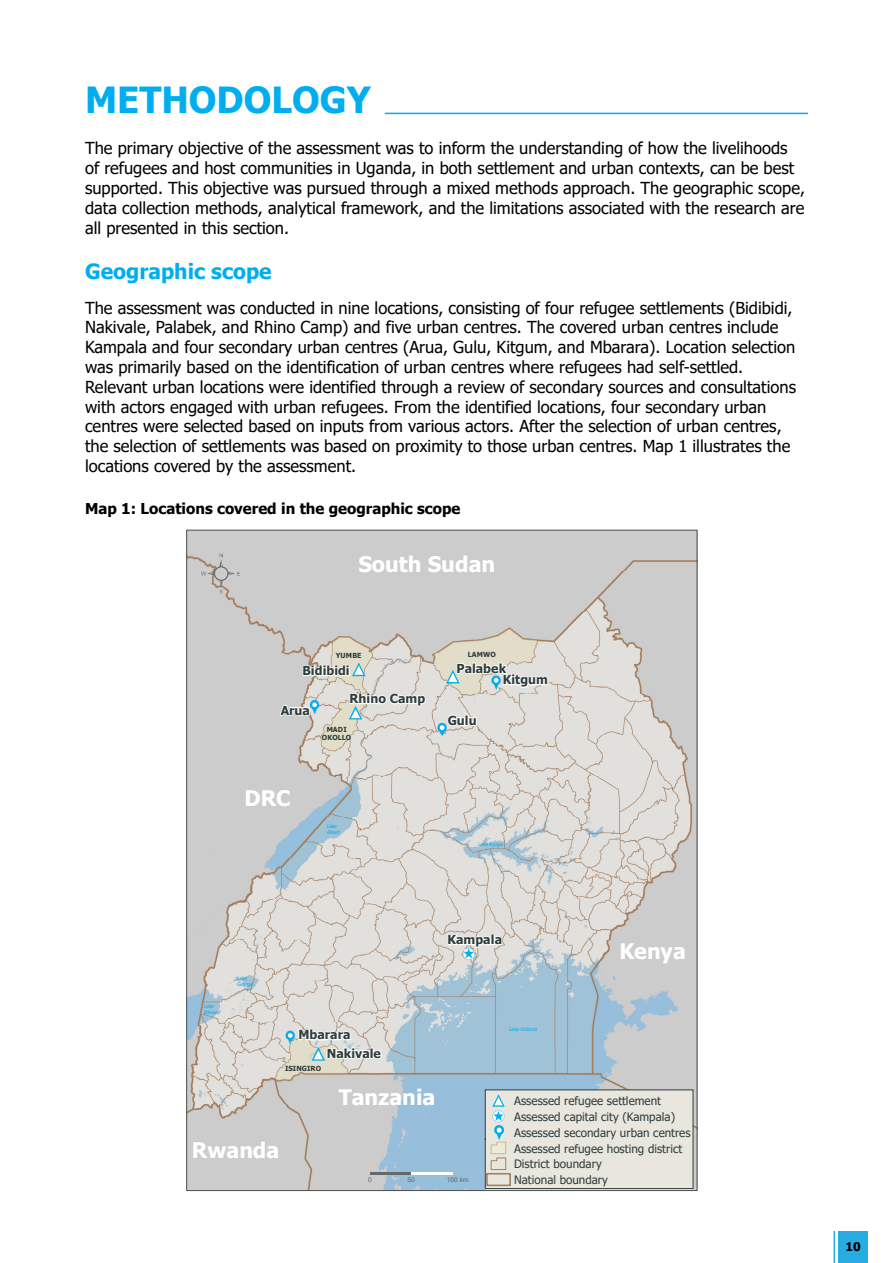
<style>
.page{position:relative;width:893px;height:1263px;background:#fff}
.page>*{position:absolute;margin:0;border:0;box-sizing:border-box;transform-origin:0 0}
.t1{font:700 36px "Tahoma";color:#00aeef}
.t2{font:700 21.45px "Tahoma";color:#fff}
.t3{font:700 21px "Tahoma";color:#00aeef}
.t4{font:16.5px/19.8px "Tahoma";color:#000}
.t5{font:700 15px "Tahoma";color:#000}
.t6{font:700 12.45px "Tahoma";letter-spacing:.005em;color:#303e3e}
.t7{font:700 12px "Tahoma";color:#000}
.t8{font:11.55px/15.8px "Tahoma";color:#303e3e}
.t9{font:700 7.05px/8.6px "Tahoma";letter-spacing:.005em;color:#303e3e;text-align:center}
.t10{font:6.6px "Arial";letter-spacing:-.01em;color:#686868}
.t11{font:italic 4.95px/6px "Tahoma";color:#00aeef}
</style>
<div class="page">
<div style="left:838px;top:1231px;width:30px;height:32px;background:#26abe2"></div>
<hr style="left:833px;top:1231px;width:2px;height:32px;background:#26abe2">
<img style="left:189px;top:532px;width:506px;height:657px">
<svg style="left:278px;top:702px;width:33px;height:15px"></svg>
<svg style="left:446px;top:714px;width:31px;height:13px"></svg>
<svg style="left:447px;top:933px;width:56px;height:16px"></svg>
<svg style="left:302px;top:663px;width:64px;height:15px"></svg>
<svg style="left:297px;top:1024px;width:85px;height:37px"></svg>
<svg style="left:349px;top:692px;width:78px;height:27px"></svg>
<svg style="left:446px;top:662px;width:103px;height:27px"></svg>
<svg style="left:201px;top:553px;width:39px;height:40px"></svg>
<hr style="left:370px;top:1172px;width:41px;height:3px;background:#686868">
<hr style="left:411px;top:1172px;width:41px;height:3px;background:#fff">
<div style="left:485px;top:1089px;width:208px;height:100px;background:#e9e6dd"></div>
<div style="left:486px;top:1173px;width:25px;height:13px;border:2px solid #a57f5d"></div>
<hr style="left:385px;top:113px;width:423px;height:1px;background:#00aeef">
<h1 class="t1" style="left:85px;top:74px;width:287px">METHODOLOGY</h1>
<p class="t4" style="left:85px;top:139px;width:721px">The primary objective of the assessment was to inform the understanding of how the livelihoods of refugees and host communities in Uganda, in both settlement and urban contexts, can be best supported. This objective was pursued through a mixed methods approach. The geographic scope, data collection methods, analytical framework, and the limitations associated with the research are all presented in this section.</p>
<p class="t3" style="left:85px;top:257px;width:188px">Geographic scope</p>
<p class="t4" style="left:85px;top:299px;width:712px">The assessment was conducted in nine locations, consisting of four refugee settlements (Bidibidi, Nakivale, Palabek, and Rhino Camp) and five urban centres. The covered urban centres include Kampala and four secondary urban centres (Arua, Gulu, Kitgum, and Mbarara). Location selection was primarily based on the identification of urban centres where refugees had self-settled.<br>Relevant urban locations were identified through a review of secondary sources and consultations with actors engaged with urban refugees. From the identified locations, four secondary urban centres were selected based on inputs from various actors. After the selection of urban centres, the selection of settlements was based on proximity to those urban centres. Map 1 illustrates the locations covered by the assessment.</p>
<p class="t5" style="left:85px;top:498px;width:377px">Map 1: Locations covered in the geographic scope</p>
<h2 class="t2" style="left:358px;top:549px;width:138px">South Sudan</h2>
<p class="t9" style="left:336px;top:652px;width:27px">YUMBE</p>
<p class="t9" style="left:468px;top:651px;width:30px">LAMWO</p>
<p class="t6" style="left:303px;top:662px;width:49px">Bidibidi</p>
<p class="t6" style="left:281px;top:701px;width:31px">Arua</p>
<p class="t6" style="left:350px;top:690px;width:77px">Rhino Camp</p>
<p class="t9" style="left:322px;top:725px;width:31px">MADI<br>OKOLLO</p>
<h2 class="t2" style="left:244px;top:783px;width:47px">DRC</h2>
<p class="t11" style="left:327px;top:823px;width:16px">Lake<br>Albert</p>
<p class="t6" style="left:456px;top:659px;width:51px">Palabek</p>
<p class="t6" style="left:448px;top:711px;width:30px">Gulu</p>
<p class="t6" style="left:503px;top:671px;width:47px">Kitgum</p>
<p class="t11" style="left:478px;top:842px;width:28px">Lake Kyoga</p>
<p class="t11" style="left:204px;top:1003px;width:19px">Lake<br>Edward</p>
<p class="t11" style="left:237px;top:976px;width:19px">Lake<br>George</p>
<p class="t6" style="left:298px;top:1026px;width:54px">Mbarara</p>
<p class="t6" style="left:327px;top:1044px;width:56px">Nakivale</p>
<p class="t9" style="left:285px;top:1065px;width:38px">ISINGIRO</p>
<p class="t6" style="left:447px;top:931px;width:56px">Kampala</p>
<p class="t11" style="left:509px;top:1026px;width:31px">Lake Victoria</p>
<h2 class="t2" style="left:619px;top:936px;width:68px">Kenya</h2>
<h2 class="t2" style="left:192px;top:1135px;width:89px">Rwanda</h2>
<h2 class="t2" style="left:339px;top:1082px;width:98px">Tanzania</h2>
<p class="t10" style="left:368px;top:1175px;width:5px">0</p>
<p class="t10" style="left:408px;top:1175px;width:9px">50</p>
<p class="t10" style="left:447px;top:1175px;width:23px">100 km</p>
<p class="t8" style="left:514px;top:1094px;width:178px">Assessed refugee settlement<br>Assessed capital city (Kampala)<br>Assessed secondary urban centres<br>Assessed refugee hosting district<br>District boundary<br>National boundary</p>
<p class="t7" style="left:846px;top:1238px;width:17px">10</p>
</div>
